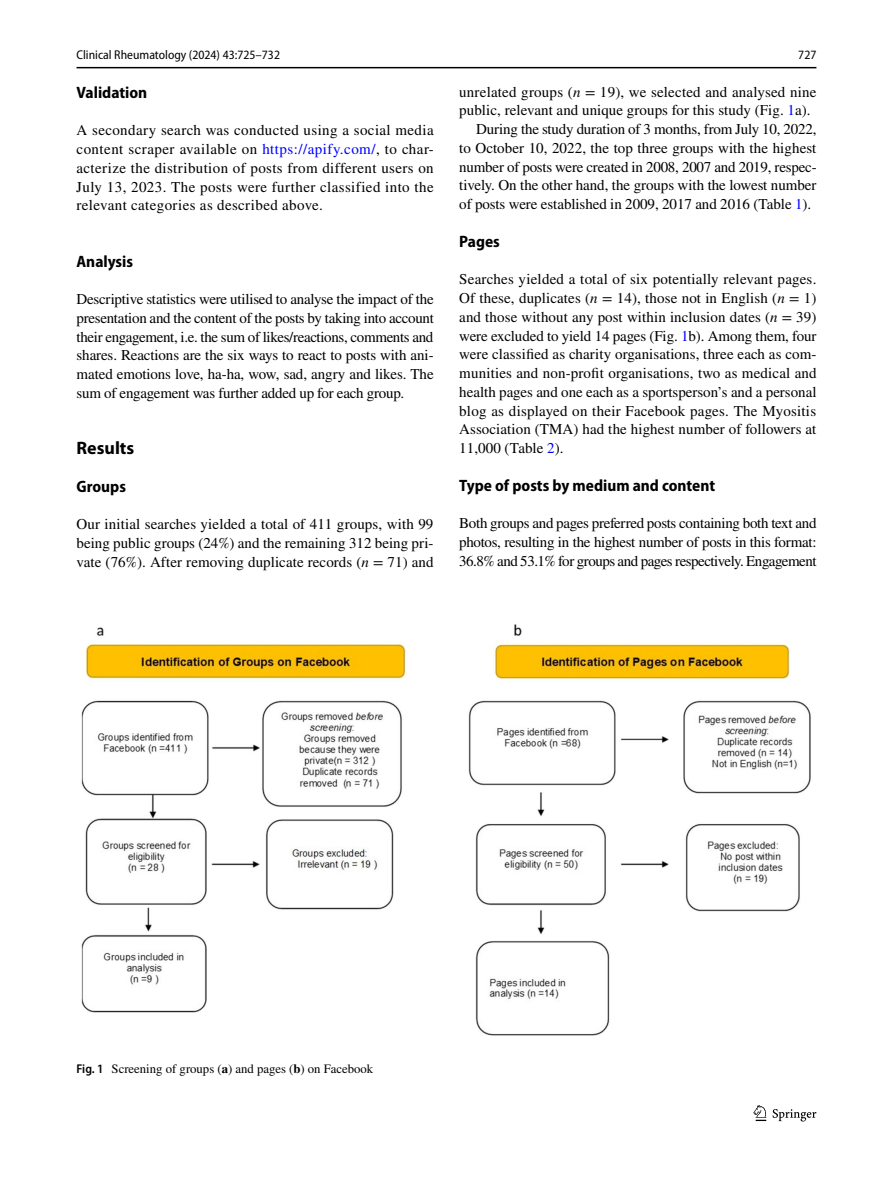
<style>
.page{position:relative;width:893px;height:1187px;background:#fff}
.page>*{position:absolute;margin:0;border:0;box-sizing:border-box;transform-origin:0 0}
.t1{font:700 18px "Myriad Pro";color:#000}
.t2{font:700 semi-condensed 16.5px "Myriad Pro";color:#000}
.t3{font:15px/18.8px "STIX";letter-spacing:-.005em;color:#000;text-align:justify}
.t4{font:15px "STIX";letter-spacing:.015em;color:#000}
.t5{font:12.75px "STIX";color:#000}
.t6{font:semi-condensed 12.75px "Myriad Pro";color:#000}
.s1{color:#00f}
.s2{font-style:italic}
.s3{font-family:"Myriad Pro";font-weight:600;font-stretch:semi-condensed}
.s4{font-weight:700}
</style>
<div class="page">
<hr style="left:77px;top:67px;width:739px;height:1px;background:#000">
<svg style="left:753px;top:1105px;width:13px;height:15px"></svg>
<svg style="left:773px;top:1109px;width:43px;height:12px"></svg>
<img style="left:81px;top:624px;width:730px;height:412px">
<p class="t6" style="left:77px;top:48px;width:205px">Clinical Rheumatology (2024) 43:725–732</p>
<p class="t6" style="left:798px;top:48px;width:20px">727</p>
<p class="t2" style="left:77px;top:83px;width:72px">Validation</p>
<p class="t3" style="left:77px;top:122px;width:359px">A secondary search was conducted using a social media content scraper available on <span class="s1">https://apify.com/</span>, to char&shy;acterize the distribution of posts from different users on July 13, 2023. The posts were further classified into the relevant categories as described above.</p>
<p class="t4" style="left:459px;top:81px;width:359px">unrelated groups (<span class="s2">n</span> = 19), we selected and analysed nine</p>
<p class="t3" style="left:459px;top:102px;width:353px">public, relevant and unique groups for this study (Fig. <span class="s1">1</span>a).</p>
<p class="t3" style="left:476px;top:121px;width:342px">During the study duration of 3 months, from July 10, 2022,</p>
<p class="t3" style="left:459px;top:139px;width:359px">to October 10, 2022, the top three groups with the highest</p>
<p class="t3" style="left:459px;top:158px;width:359px">number of posts were created in 2008, 2007 and 2019, respec-</p>
<p class="t3" style="left:459px;top:177px;width:359px">tively. On the other hand, the groups with the lowest number</p>
<p class="t3" style="left:459px;top:196px;width:353px">of posts were established in 2009, 2017 and 2016 (Table <span class="s1">1</span>).</p>
<p class="t2" style="left:459px;top:232px;width:42px">Pages</p>
<p class="t3" style="left:459px;top:271px;width:359px">Searches yielded a total of six potentially relevant pages.<br>Of these, duplicates (<span class="s2">n</span> = 14), those not in English (<span class="s2">n</span> = 1) and those without any post within inclusion dates (<span class="s2">n</span> = 39) were excluded to yield 14 pages (Fig. <span class="s1">1</span>b). Among them, four were classified as charity organisations, three each as com&shy;munities and non-profit organisations, two as medical and health pages and one each as a sportsperson’s and a personal blog as displayed on their Facebook pages. The Myositis Association (TMA) had the highest number of followers at 11,000 (Table <span class="s1">2</span>).</p>
<p class="t2" style="left:459px;top:476px;width:257px">Type of posts by medium and content</p>
<p class="t3" style="left:459px;top:514px;width:359px">Both groups and pages preferred posts containing both text and photos, resulting in the highest number of posts in this format:<br>36.8% and 53.1% for groups and pages respectively. Engagement</p>
<p class="t2" style="left:77px;top:252px;width:58px">Analysis</p>
<p class="t3" style="left:77px;top:291px;width:359px">Descriptive statistics were utilised to analyse the impact of the presentation and the content of the posts by taking into account their engagement, i.e. the sum of likes/reactions, comments and shares. Reactions are the six ways to react to posts with ani&shy;mated emotions love, ha-ha, wow, sad, angry and likes. The sum of engagement was further added up for each group.</p>
<p class="t1" style="left:77px;top:436px;width:59px">Results</p>
<p class="t2" style="left:77px;top:477px;width:51px">Groups</p>
<p class="t3" style="left:77px;top:516px;width:359px">Our initial searches yielded a total of 411 groups, with 99 being public groups (24%) and the remaining 312 being pri&shy;vate (76%). After removing duplicate records (<span class="s2">n</span> = 71) and</p>
<p class="t5" style="left:77px;top:1059px;width:298px"><span class="s3">Fig. 1</span> Screening of groups (<span class="s4">a</span>) and pages (<span class="s4">b</span>) on Facebook</p>
</div>
